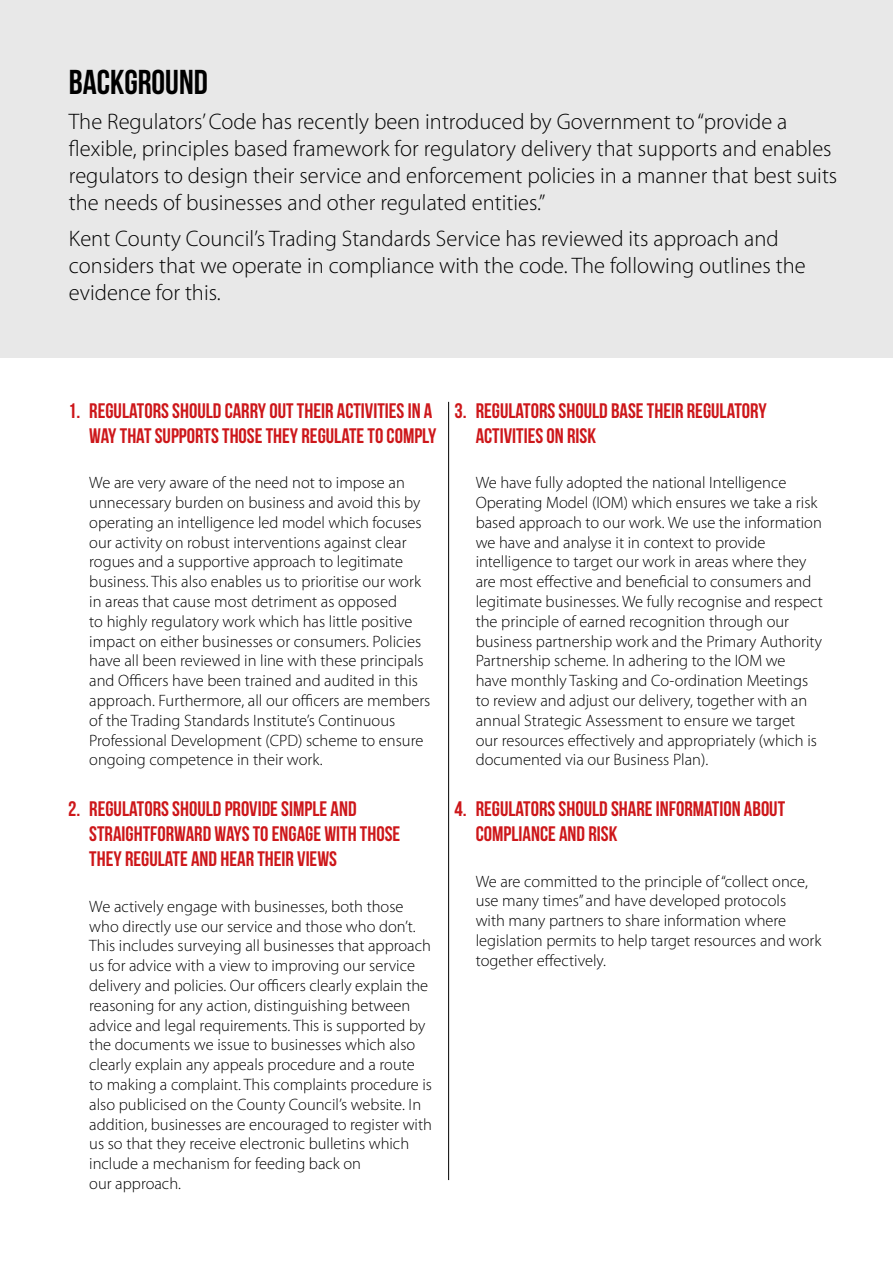
<style>
.page{position:relative;width:893px;height:1263px;background:#fff}
.page>*{position:absolute;margin:0;border:0;box-sizing:border-box;transform-origin:0 0}
.t1{font:34.5px "Bebas Neue";color:#000}
.t2{font:300 22.5px/27px "Myriad Pro";color:#000}
.t3{font:21px/25.2px "Bebas Neue";color:#cd171a}
.t4{font:300 16.5px/19.8px "Myriad Pro";color:#000}
</style>
<div class="page">
<div style="left:0;top:0;width:893px;height:357px;background:#e8e8e8"></div>
<hr style="left:448px;top:402px;width:1px;height:778px;background:#000">
<h1 class="t1" style="left:69px;top:63px;width:140px">BACKGROUND</h1>
<p class="t2" style="left:69px;top:108px;width:770px">The Regulators’ Code has recently been introduced by Government to “provide a flexible, principles based framework for regulatory delivery that supports and enables regulators to design their service and enforcement policies in a manner that best suits the needs of businesses and other regulated entities.”</p>
<h2 class="t2" style="left:69px;top:225px;width:738px">Kent County Council’s Trading Standards Service has reviewed its approach and considers that we operate in compliance with the code. The following outlines the evidence for this.</h2>
<p class="t3" style="left:68px;top:397px;width:370px;text-align:right">1. REGULATORS SHOULD CARRY OUT THEIR ACTIVITIES IN A<br>WAY THAT SUPPORTS THOSE THEY REGULATE TO COMPLY</p>
<p class="t4" style="left:89px;top:473px;width:343px">We are very aware of the need not to impose an unnecessary burden on business and avoid this by operating an intelligence led model which focuses our activity on robust interventions against clear rogues and a supportive approach to legitimate business. This also enables us to prioritise our work in areas that cause most detriment as opposed<br>to highly regulatory work which has little positive impact on either businesses or consumers. Policies have all been reviewed in line with these principals and Officers have been trained and audited in this approach. Furthermore, all our officers are members of the Trading Standards Institute’s Continuous Professional Development (CPD) scheme to ensure ongoing competence in their work.</p>
<p class="t3" style="left:89px;top:796px;width:313px;text-indent:-21px">2. REGULATORS SHOULD PROVIDE SIMPLE AND<br>STRAIGHTFORWARD WAYS TO ENGAGE WITH THOSE<br>THEY REGULATE AND HEAR THEIR VIEWS</p>
<p class="t4" style="left:89px;top:896px;width:344px">We actively engage with businesses, both those who directly use our service and those who don’t.<br>This includes surveying all businesses that approach us for advice with a view to improving our service delivery and policies. Our officers clearly explain the reasoning for any action, distinguishing between advice and legal requirements. This is supported by the documents we issue to businesses which also clearly explain any appeals procedure and a route to making a complaint. This complaints procedure is also publicised on the County Council’s website. In addition, businesses are encouraged to register with us so that they receive electronic bulletins which include a mechanism for feeding back on<br>our approach.</p>
<p class="t3" style="left:476px;top:397px;width:293px;text-indent:-21px">3. REGULATORS SHOULD BASE THEIR REGULATORY<br>ACTIVITIES ON RISK</p>
<p class="t4" style="left:476px;top:473px;width:349px">We have fully adopted the national Intelligence Operating Model (IOM) which ensures we take a risk based approach to our work. We use the information we have and analyse it in context to provide intelligence to target our work in areas where they are most effective and beneficial to consumers and legitimate businesses. We fully recognise and respect the principle of earned recognition through our business partnership work and the Primary Authority Partnership scheme. In adhering to the IOM we<br>have monthly Tasking and Co-ordination Meetings to review and adjust our delivery, together with an annual Strategic Assessment to ensure we target<br>our resources effectively and appropriately (which is documented via our Business Plan).</p>
<p class="t3" style="left:476px;top:796px;width:311px;text-indent:-21px">4. REGULATORS SHOULD SHARE INFORMATION ABOUT<br>COMPLIANCE AND RISK</p>
<p class="t4" style="left:476px;top:871px;width:347px">We are committed to the principle of “collect once, use many times” and have developed protocols<br>with many partners to share information where legislation permits to help target resources and work together effectively.</p>
</div>
